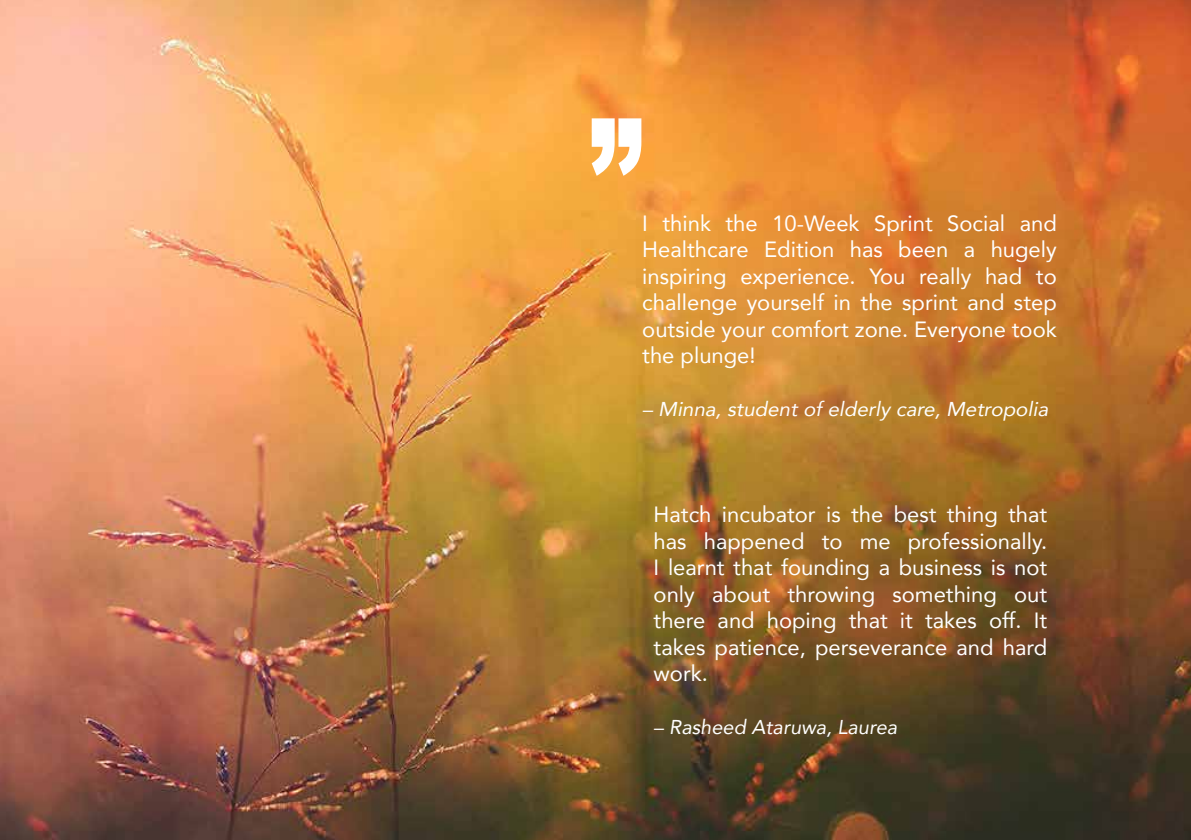
<style>
.page{position:relative;width:1191px;height:840px;background:#fff}
.page>*{position:absolute;margin:0;border:0;box-sizing:border-box;transform-origin:0 0}
.t1{font:900 144px "Arial";color:#fff;scale:.75 1}
.t2{font:22px/26.4px "Avenir";color:#fff;text-align:justify}
.t3{font:italic 20px "Avenir";color:#fff}
.t4{font:20px "Avenir";color:#fff}
</style>
<div class="page">
<img style="left:0;top:0;width:1191px;height:839px">
<h1 class="t1" style="left:589px;top:67px;width:73px">”</h1>
<p class="t2" style="left:642px;top:209px;width:416px">I think the 10-Week Sprint Social and Healthcare Edition has been a hugely inspiring experience. You really had to challenge yourself in the sprint and step outside your comfort zone. Everyone took the plunge!</p>
<p class="t3" style="left:642px;top:392px;width:413px">– Minna,studentofelderlycare,Metropolia</p>
<p class="t2" style="left:653px;top:500px;width:395px">Hatch incubator is the best thing that has happened to me professionally.<br>I learnt that founding a business is not only about throwing something out there and hoping that it takes off. It takes patience, perseverance and hard work.</p>
<p class="t4" style="left:653px;top:710px;width:249px">– Rasheed Ataruwa, Laurea</p>
</div>
